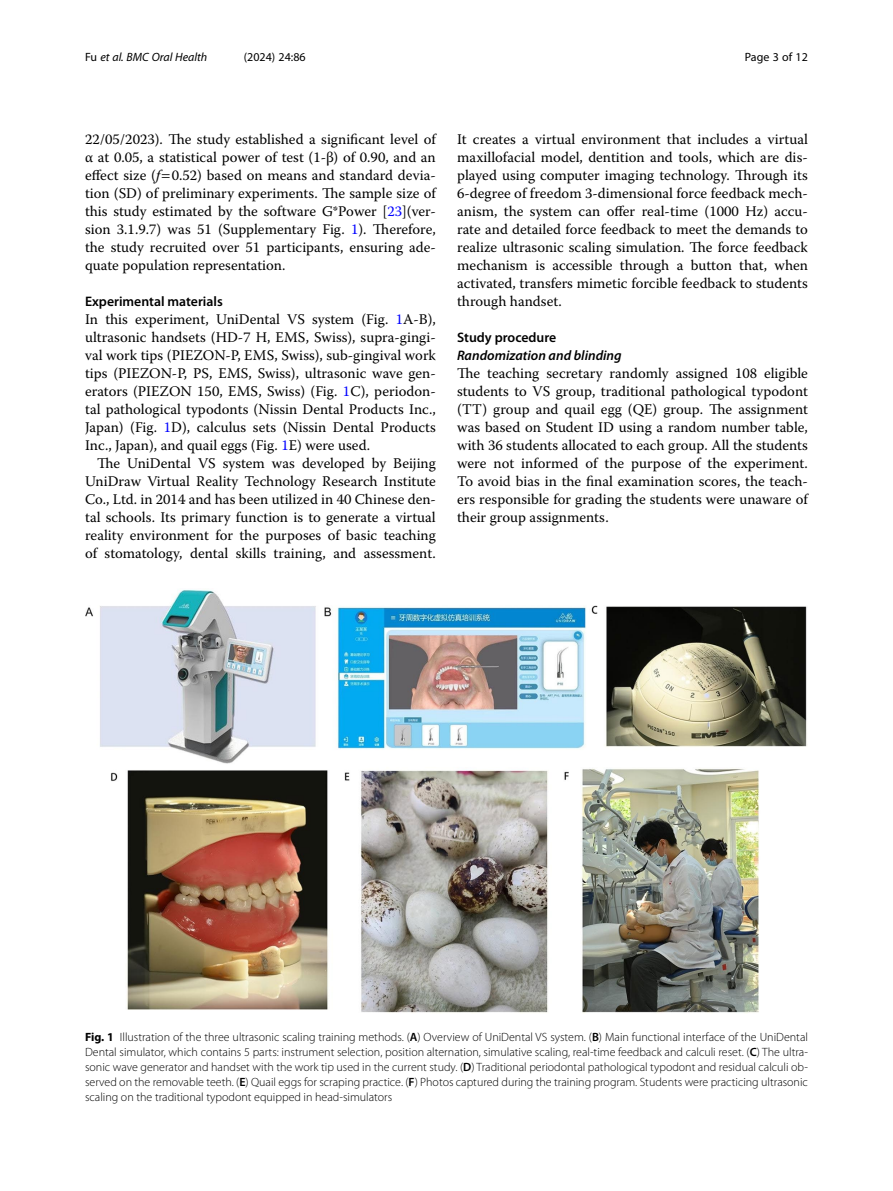
<style>
.page{position:relative;width:893px;height:1191px;background:#fff}
.page>*{position:absolute;margin:0;border:0;box-sizing:border-box;transform-origin:0 0}
.Body_Text{font:14.7px/18px "Warnock Pro";color:#000;text-align:justify}
.Body_Text_Indent{font:14.7px/18px "Warnock Pro";color:#000;text-align:justify}
.Head_2{font:600 13.8px "Myriad Pro";color:#000}
.Head_3_after_2{font:italic 600 13.8px "Myriad Pro";color:#000}
.Figure_Caption{font:300 12px/15px "Myriad Pro";color:#000;text-align:justify}
.t1{font:italic 12px "Myriad Pro";color:#000}
.t2{font:12px "Myriad Pro";color:#000}
.s1{font-style:normal}
.s2{font-style:italic}
.s3{color:#00f}
.s4{font-weight:700}
.s5{font-weight:600}
</style>
<div class="page">
<img style="left:85px;top:589px;width:722px;height:424px">
<p class="t1" style="left:85px;top:50px;width:124px"><span class="s1">Fu</span> et al. BMC Oral Health</p>
<p class="t2" style="left:244px;top:50px;width:63px">(2024) 24:86</p>
<p class="t2" style="left:745px;top:50px;width:65px">Page 3 of 12</p>
<p class="Body_Text" style="left:85px;top:130px;width:352px">22/05/2023). The study established a significant level of α at 0.05, a statistical power of test (1-β) of 0.90, and an effect size (<span class="s2">f</span> 0.52) based on means and standard devia&shy;tion (SD) of preliminary experiments. The sample size of this study estimated by the software G*Power [<span class="s3">23</span>](ver&shy;sion 3.1.9.7) was 51 (Supplementary Fig. <span class="s3">1</span>). Therefore, the study recruited over 51 participants, ensuring ade&shy;quate population representation.</p>
<p class="Head_2" style="left:85px;top:293px;width:139px">Experimental materials</p>
<p class="Body_Text" style="left:85px;top:310px;width:352px">In this experiment, UniDental VS system (Fig. <span class="s3">1</span>A-B), ultrasonic handsets (HD-7 H, EMS, Swiss), supra-gingi&shy;val work tips (PIEZON-P, EMS, Swiss), sub-gingival work tips (PIEZON-P, PS, EMS, Swiss), ultrasonic wave gen&shy;erators (PIEZON 150, EMS, Swiss) (Fig. <span class="s3">1</span>C), periodon&shy;tal pathological typodonts (Nissin Dental Products Inc., Japan) (Fig. <span class="s3">1</span>D), calculus sets (Nissin Dental Products Inc., Japan), and quail eggs (Fig. <span class="s3">1</span>E) were used.</p>
<p class="Body_Text_Indent" style="left:85px;top:454px;width:352px;text-indent:12px">The UniDental VS system was developed by Beijing UniDraw Virtual Reality Technology Research Institute Co., Ltd. in 2014 and has been utilized in 40 Chinese den&shy;tal schools. Its primary function is to generate a virtual reality environment for the purposes of basic teaching of stomatology, dental skills training, and assessment.</p>
<p class="Body_Text_Indent" style="left:457px;top:130px;width:352px">It creates a virtual environment that includes a virtual maxillofacial model, dentition and tools, which are dis&shy;played using computer imaging technology. Through its 6-degree of freedom 3-dimensional force feedback mech&shy;anism, the system can offer real-time (1000 Hz) accu&shy;rate and detailed force feedback to meet the demands to realize ultrasonic scaling simulation. The force feedback mechanism is accessible through a button that, when activated, transfers mimetic forcible feedback to students through handset.</p>
<p class="Head_2" style="left:457px;top:329px;width:101px">Study procedure</p>
<p class="Head_3_after_2" style="left:457px;top:347px;width:166px">Randomization and blinding</p>
<p class="Body_Text" style="left:457px;top:364px;width:352px">The teaching secretary randomly assigned 108 eligible students to VS group, traditional pathological typodont (TT) group and quail egg (QE) group. The assignment was based on Student ID using a random number table, with 36 students allocated to each group. All the students were not informed of the purpose of the experiment.<br>To avoid bias in the final examination scores, the teach&shy;ers responsible for grading the students were unaware of their group assignments.</p>
<p class="Figure_Caption" style="left:85px;top:1029px;width:724px"><span class="s4">Fig. 1</span> Illustration of the three ultrasonic scaling training methods. (<span class="s5">A</span>) Overview of UniDental VS system. (<span class="s5">B</span>) Main functional interface of the UniDental Dental simulator, which contains 5 parts: instrument selection, position alternation, simulative scaling, real-time feedback and calculi reset. (<span class="s5">C</span>) The ultra&shy;sonic wave generator and handset with the work tip used in the current study. (<span class="s5">D</span>) Traditional periodontal pathological typodont and residual calculi ob&shy;served on the removable teeth. (<span class="s5">E</span>) Quail eggs for scraping practice. (<span class="s5">F</span>) Photos captured during the training program. Students were practicing ultrasonic scaling on the traditional typodont equipped in head-simulators</p>
</div>
